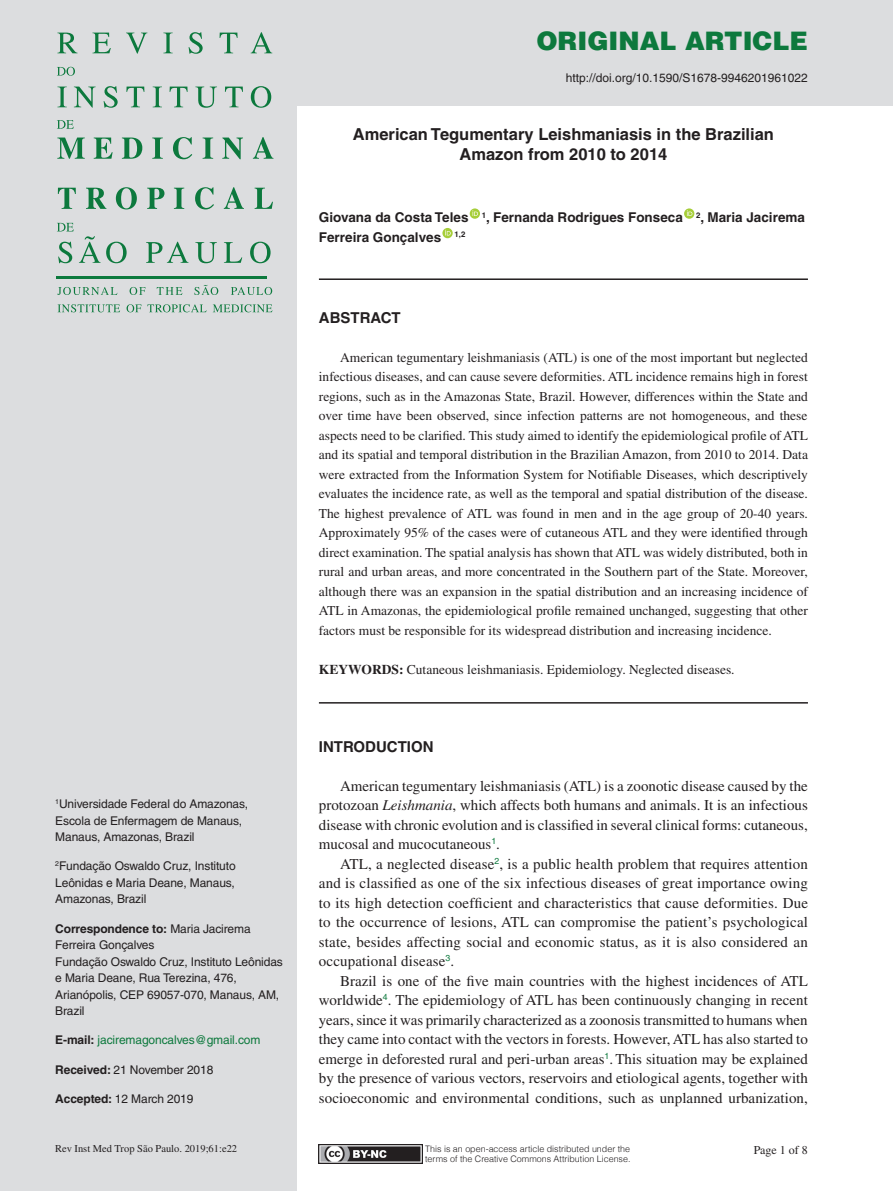
<style>
.page{position:relative;width:893px;height:1191px;background:#fff}
.page>*{position:absolute;margin:0;border:0;box-sizing:border-box;transform-origin:0 0}
.t1{font:900 25.5px "Helvetica";color:#0d793d}
.t2{font:700 16.5px/19.8px "Helvetica";color:#231f20;text-align:center}
.t3{font:15px/19.5px "Times";letter-spacing:.005em;color:#231f20;text-align:justify}
.t4{font:700 15px "Helvetica";color:#231f20}
.t5{font:13.5px/19.5px "Times";color:#231f20;text-align:justify}
.t6{font:700 13.5px/19.5px "Helvetica";color:#231f20}
.t7{font:12px/16.5px "Helvetica";letter-spacing:-.01em;color:#231f20}
.t8{font:12px "Helvetica";letter-spacing:-.01em;color:#0d793d}
.t9{font:12px "Times";color:#231f20}
.t10{font:10.5px "Times";color:#231f20}
.t11{font:300 8.85px/10.6px "Helvetica";color:#231f20}
.s1{font-weight:700}
.s2{font-weight:700;color:#231f20}
.s3{font-style:italic}
</style>
<div class="page">
<div style="left:0;top:0;width:297px;height:1191px;background:#dcdddf"></div>
<div style="left:22px;top:0;width:871px;height:106px;background:#dcdddf"></div>
<svg style="left:57px;top:33px;width:21px;height:20px"></svg>
<svg style="left:92px;top:33px;width:19px;height:20px"></svg>
<svg style="left:126px;top:33px;width:21px;height:21px"></svg>
<svg style="left:163px;top:33px;width:10px;height:20px"></svg>
<svg style="left:189px;top:32px;width:14px;height:22px"></svg>
<svg style="left:220px;top:33px;width:18px;height:20px"></svg>
<svg style="left:251px;top:32px;width:21px;height:21px"></svg>
<svg style="left:57px;top:87px;width:10px;height:20px"></svg>
<svg style="left:74px;top:87px;width:22px;height:21px"></svg>
<svg style="left:104px;top:86px;width:14px;height:22px"></svg>
<svg style="left:126px;top:87px;width:18px;height:20px"></svg>
<svg style="left:153px;top:87px;width:9px;height:20px"></svg>
<svg style="left:170px;top:87px;width:18px;height:20px"></svg>
<svg style="left:195px;top:87px;width:22px;height:21px"></svg>
<svg style="left:225px;top:87px;width:18px;height:20px"></svg>
<svg style="left:251px;top:86px;width:20px;height:22px"></svg>
<svg style="left:57px;top:137px;width:28px;height:22px"></svg>
<svg style="left:94px;top:137px;width:19px;height:22px"></svg>
<svg style="left:122px;top:137px;width:20px;height:22px"></svg>
<svg style="left:152px;top:137px;width:11px;height:22px"></svg>
<svg style="left:173px;top:137px;width:19px;height:22px"></svg>
<svg style="left:203px;top:137px;width:10px;height:22px"></svg>
<svg style="left:222px;top:137px;width:21px;height:22px"></svg>
<svg style="left:253px;top:137px;width:20px;height:22px"></svg>
<svg style="left:58px;top:188px;width:18px;height:21px"></svg>
<svg style="left:86px;top:188px;width:20px;height:21px"></svg>
<svg style="left:116px;top:187px;width:21px;height:22px"></svg>
<svg style="left:147px;top:188px;width:17px;height:21px"></svg>
<svg style="left:174px;top:188px;width:10px;height:21px"></svg>
<svg style="left:195px;top:187px;width:19px;height:22px"></svg>
<svg style="left:224px;top:187px;width:20px;height:22px"></svg>
<svg style="left:255px;top:188px;width:18px;height:21px"></svg>
<svg style="left:146px;top:242px;width:43px;height:21px"></svg>
<svg style="left:195px;top:242px;width:22px;height:21px"></svg>
<svg style="left:224px;top:242px;width:18px;height:21px"></svg>
<svg style="left:250px;top:242px;width:21px;height:21px"></svg>
<svg style="left:57px;top:223px;width:70px;height:40px"></svg>
<svg style="left:57px;top:120px;width:17px;height:9px"></svg>
<svg style="left:57px;top:67px;width:18px;height:9px"></svg>
<svg style="left:57px;top:287px;width:60px;height:8px"></svg>
<svg style="left:130px;top:287px;width:15px;height:8px"></svg>
<svg style="left:157px;top:287px;width:25px;height:8px"></svg>
<svg style="left:194px;top:285px;width:24px;height:10px"></svg>
<svg style="left:231px;top:287px;width:41px;height:8px"></svg>
<svg style="left:58px;top:304px;width:62px;height:8px"></svg>
<svg style="left:127px;top:304px;width:14px;height:8px"></svg>
<svg style="left:147px;top:304px;width:60px;height:8px"></svg>
<svg style="left:213px;top:304px;width:59px;height:8px"></svg>
<hr style="left:56px;top:276px;width:210px;height:2px;background:#0c793d">
<img style="left:319px;top:1144px;width:103px;height:19px">
<hr style="left:319px;top:278px;width:489px;height:2px;background:#231f20">
<hr style="left:319px;top:702px;width:489px;height:1px;background:#231f20">
<div style="left:470px;top:208px;width:10px;height:11px;background:#a6ce39;border-radius:50%"></div>
<svg style="left:472px;top:210px;width:6px;height:6px"></svg>
<svg style="left:684px;top:208px;width:10px;height:11px"></svg>
<svg style="left:687px;top:210px;width:5px;height:6px"></svg>
<svg style="left:442px;top:228px;width:11px;height:10px"></svg>
<svg style="left:445px;top:230px;width:6px;height:5px"></svg>
<h1 class="t1" style="left:536px;top:24px;width:273px">ORIGINAL ARTICLE</h1>
<p class="t7" style="left:566px;top:69px;width:244px">http://doi.org/10.1590/S1678-9946201961022</p>
<p class="t2" style="left:353px;top:124px;width:423px">American Tegumentary Leishmaniasis in the Brazilian<br>Amazon from 2010 to 2014</p>
<p class="t6" style="left:319px;top:207px;width:488px">Giovana da Costa Teles <sup>1</sup>, Fernanda Rodrigues Fonseca <sup>2</sup>, Maria Jacirema<br>Ferreira Gonçalves <sup>1,2</sup></p>
<p class="t7" style="left:55px;top:795px;width:194px"><sup>1</sup>Universidade Federal do Amazonas,<br>Escola de Enfermagem de Manaus,<br>Manaus, Amazonas, Brazil</p>
<p class="t7" style="left:55px;top:858px;width:182px;text-align:justify"><sup>2</sup>Fundação Oswaldo Cruz, Instituto Leônidas e Maria Deane, Manaus, Amazonas, Brazil</p>
<p class="t7" style="left:55px;top:920px;width:229px"><span class="s1">Correspondence to:</span> Maria Jacirema<br>Ferreira Gonçalves<br>Fundação Oswaldo Cruz, Instituto Leônidas e Maria Deane, Rua Terezina, 476,<br>Arianópolis, CEP 69057-070, Manaus, AM,<br>Brazil</p>
<p class="t8" style="left:55px;top:1033px;width:207px"><span class="s2">E-mail:</span> jaciremagoncalves@gmail.com</p>
<p class="t7" style="left:55px;top:1061px;width:160px"><span class="s1">Received:</span> 21 November 2018</p>
<p class="t7" style="left:55px;top:1090px;width:140px"><span class="s1">Accepted:</span> 12 March 2019</p>
<p class="t4" style="left:319px;top:308px;width:83px">ABSTRACT</p>
<p class="t5" style="left:319px;top:347px;width:491px;text-indent:21px">American tegumentary leishmaniasis (ATL) is one of the most important but neglected infectious diseases, and can cause severe deformities. ATL incidence remains high in forest regions, such as in the Amazonas State, Brazil. However, differences within the State and over time have been observed, since infection patterns are not homogeneous, and these aspects need to be clarified. This study aimed to identify the epidemiological profile of ATL and its spatial and temporal distribution in the Brazilian Amazon, from 2010 to 2014. Data were extracted from the Information System for Notifiable Diseases, which descriptively evaluates the incidence rate, as well as the temporal and spatial distribution of the disease.<br>The highest prevalence of ATL was found in men and in the age group of 20-40 years.<br>Approximately 95% of the cases were of cutaneous ATL and they were identified through direct examination. The spatial analysis has shown that ATL was widely distributed, both in rural and urban areas, and more concentrated in the Southern part of the State. Moreover, although there was an expansion in the spatial distribution and an increasing incidence of ATL in Amazonas, the epidemiological profile remained unchanged, suggesting that other factors must be responsible for its widespread distribution and increasing incidence.</p>
<p class="t5" style="left:319px;top:659px;width:417px"><span class="s1">KEYWORDS:</span> Cutaneous leishmaniasis. Epidemiology. Neglected diseases.</p>
<p class="t4" style="left:319px;top:737px;width:116px">INTRODUCTION</p>
<p class="t3" style="left:319px;top:776px;width:491px;text-indent:21px">American tegumentary leishmaniasis (ATL) is a zoonotic disease caused by the protozoan <span class="s3">Leishmania</span>, which affects both humans and animals. It is an infectious disease with chronic evolution and is classified in several clinical forms: cutaneous, mucosal and mucocutaneous<sup>1</sup>.</p>
<p class="t3" style="left:319px;top:854px;width:491px;text-indent:21px">ATL, a neglected disease<sup>2</sup>, is a public health problem that requires attention and is classified as one of the six infectious diseases of great importance owing to its high detection coefficient and characteristics that cause deformities. Due to the occurrence of lesions, ATL can compromise the patient’s psychological state, besides affecting social and economic status, as it is also considered an occupational disease<sup>3</sup>.</p>
<p class="t3" style="left:319px;top:971px;width:491px;text-indent:21px">Brazil is one of the five main countries with the highest incidences of ATL worldwide<sup>4</sup>. The epidemiology of ATL has been continuously changing in recent years, since it was primarily characterized as a zoonosis transmitted to humans when they came into contact with the vectors in forests. However, ATL has also started to emerge in deforested rural and peri-urban areas<sup>1</sup>.This situation may be explained by the presence of various vectors, reservoirs and etiological agents, together with socioeconomic and environmental conditions, such as unplanned urbanization,</p>
<p class="t10" style="left:55px;top:1143px;width:183px">Rev Inst Med Trop São Paulo. 2019;61:e22</p>
<p class="t9" style="left:754px;top:1142px;width:56px">Page 1 of 8</p>
<p class="t11" style="left:425px;top:1142px;width:207px">This is an open-access article distributed under the terms of the Creative Commons Attribution License.</p>
</div>
